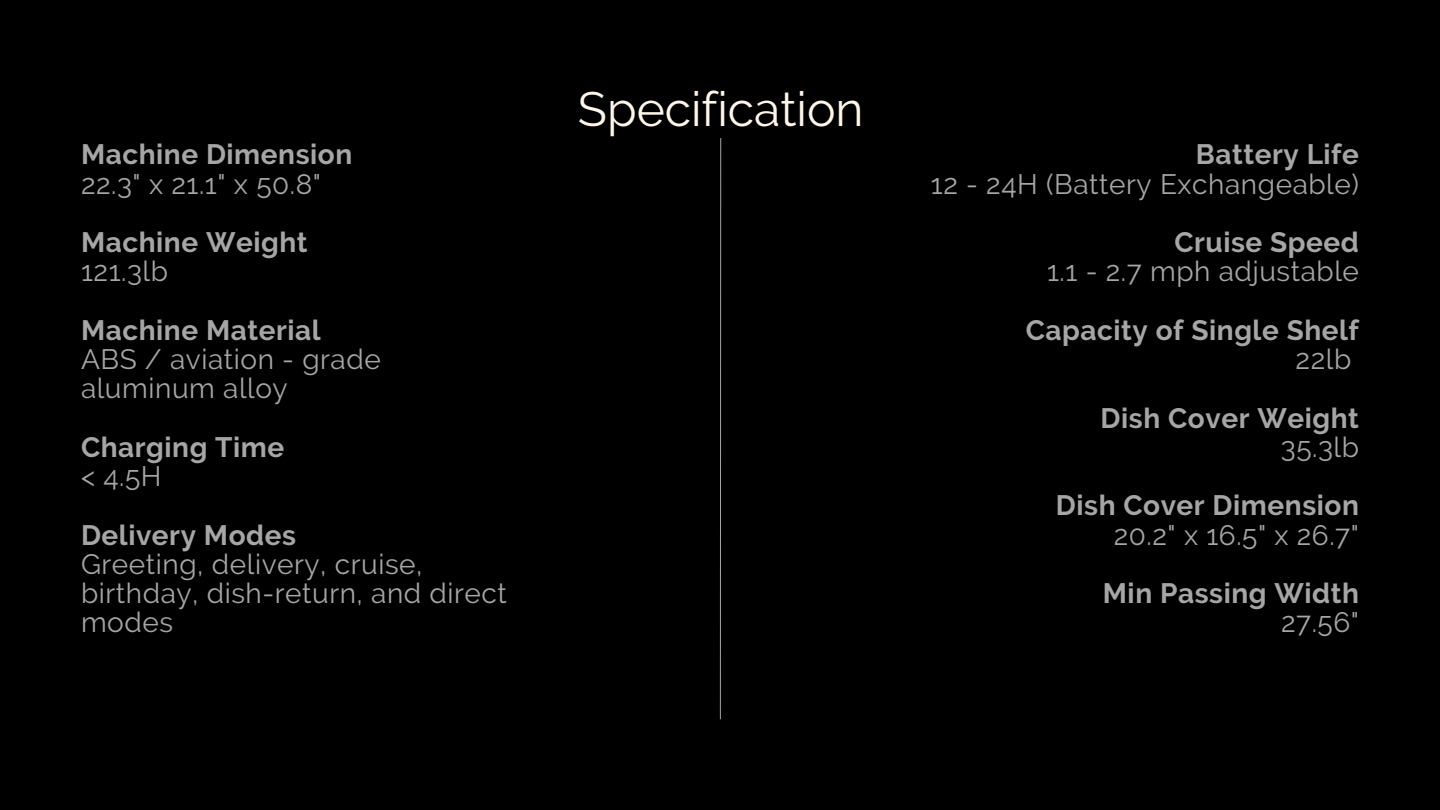
<style>
.page{position:relative;width:1440px;height:810px;background:#000}
.page>*{position:absolute;margin:0;border:0;box-sizing:border-box;transform-origin:0 0}
.t1{font:48px "Raleway";color:#fff6ea}
.t2{font:28px/29.2px "Raleway";letter-spacing:.02em;color:#a6a6a6}
.t3{font:700 28px "Raleway";letter-spacing:.02em;color:#a6a6a6}
</style>
<div class="page">
<svg style="left:720px;top:138px;width:1px;height:582px"></svg>
<p class="t3" style="left:81px;top:138px;width:273px">Machine Dimension</p>
<p class="t2" style="left:81px;top:169px;width:242px">22.3" x 21.1" x 50.8"</p>
<p class="t3" style="left:81px;top:226px;width:228px">Machine Weight</p>
<p class="t2" style="left:81px;top:257px;width:89px">121.3lb</p>
<p class="t3" style="left:81px;top:313px;width:241px">Machine Material</p>
<p class="t2" style="left:81px;top:345px;width:301px">ABS / aviation - grade aluminum alloy</p>
<p class="t3" style="left:81px;top:430px;width:205px">Charging Time</p>
<p class="t2" style="left:81px;top:462px;width:82px">&lt; 4.5H</p>
<p class="t3" style="left:81px;top:518px;width:217px">Delivery Modes</p>
<p class="t2" style="left:81px;top:549px;width:427px">Greeting, delivery, cruise, birthday, dish-return, and direct modes</p>
<h1 class="t1" style="left:578px;top:81px;width:287px">Specification</h1>
<p class="t3" style="left:1196px;top:138px;width:165px">Battery Life</p>
<p class="t2" style="left:931px;top:169px;width:430px">12 - 24H (Battery Exchangeable)</p>
<p class="t3" style="left:1174px;top:226px;width:186px">Cruise Speed</p>
<p class="t2" style="left:1047px;top:257px;width:313px">1.1 - 2.7 mph adjustable</p>
<p class="t3" style="left:1026px;top:313px;width:335px">Capacity of Single Shelf</p>
<p class="t2" style="left:1296px;top:345px;width:57px">22lb</p>
<p class="t3" style="left:1101px;top:401px;width:260px">Dish Cover Weight</p>
<p class="t2" style="left:1281px;top:432px;width:80px">35.3lb</p>
<p class="t3" style="left:1056px;top:489px;width:305px">Dish Cover Dimension</p>
<p class="t2" style="left:1114px;top:520px;width:247px">20.2" x 16.5" x 26.7"</p>
<p class="t3" style="left:1103px;top:577px;width:258px">Min Passing Width</p>
<p class="t2" style="left:1281px;top:608px;width:79px">27.56"</p>
</div>
